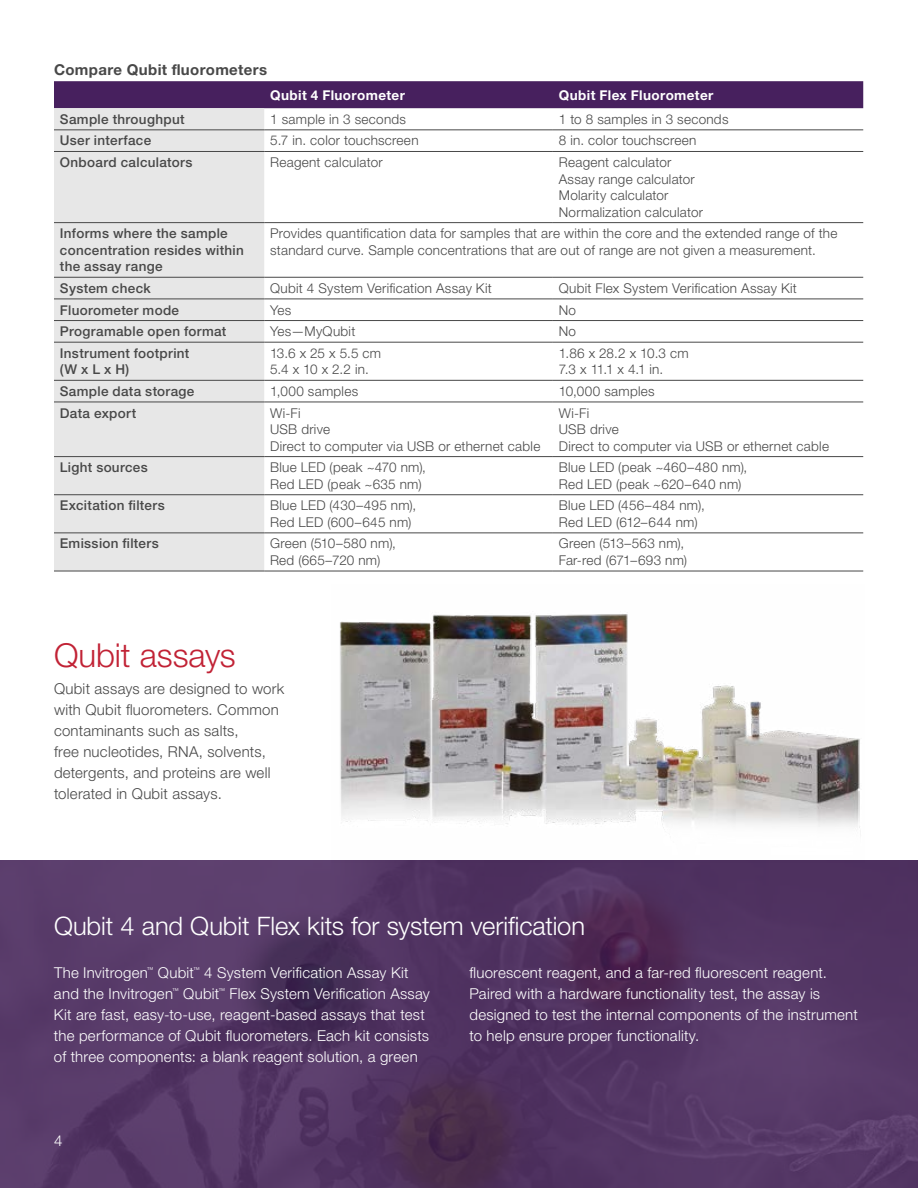
<style>
.page{position:relative;width:918px;height:1188px;background:#fff}
.page>*{position:absolute;margin:0;border:0;box-sizing:border-box;transform-origin:0 0}
.t1{font:300 33px "Helvetica Neue LTW1 G";letter-spacing:-.005em;color:#c12235}
.t2{font:300 25.5px "Helvetica Neue LTW1 G";letter-spacing:-.005em;color:#fff}
.t3{font:300 15px/21px "Helvetica Neue LTW1 G";letter-spacing:.015em;color:#fff}
.t4{font:300 15px/21px "Helvetica Neue LTW1 G";letter-spacing:.015em;color:#484848}
.t5{font:700 15px "Helvetica Neue LTW1 G";letter-spacing:.025em;color:#484848}
.t6{font:300 13.5px/16.5px "Helvetica Neue LTW1 G";letter-spacing:.02em;color:#484848}
.t7{font:500 13.5px/16.5px "Helvetica Neue LTW1 G";letter-spacing:.025em;color:#484848}
.t8{font:700 13.5px "Helvetica Neue LTW1 G";letter-spacing:.03em;color:#fff}
.t9{font:300 6.75px "Helvetica Neue LTW1 G";color:#fff}
</style>
<div class="page">
<svg style="left:0;top:860px;width:918px;height:328px;background:#533663"></svg>
<div style="left:54px;top:81px;width:809px;height:27px;background:#47205e"></div>
<div style="left:54px;top:108px;width:210px;height:463px;background:#e7e7e7"></div>
<hr style="left:54px;top:130px;width:210px;height:1px;background:#484848">
<hr style="left:264px;top:130px;width:289px;height:1px;background:#484848">
<hr style="left:553px;top:130px;width:310px;height:1px;background:#484848">
<hr style="left:54px;top:151px;width:210px;height:1px;background:#484848">
<hr style="left:264px;top:151px;width:289px;height:1px;background:#484848">
<hr style="left:553px;top:151px;width:310px;height:1px;background:#484848">
<hr style="left:54px;top:222px;width:210px;height:1px;background:#484848">
<hr style="left:264px;top:222px;width:289px;height:1px;background:#484848">
<hr style="left:553px;top:222px;width:310px;height:1px;background:#484848">
<hr style="left:54px;top:277px;width:210px;height:1px;background:#484848">
<hr style="left:264px;top:277px;width:289px;height:1px;background:#484848">
<hr style="left:553px;top:277px;width:310px;height:1px;background:#484848">
<hr style="left:54px;top:299px;width:210px;height:1px;background:#484848">
<hr style="left:264px;top:299px;width:289px;height:1px;background:#484848">
<hr style="left:553px;top:299px;width:310px;height:1px;background:#484848">
<hr style="left:54px;top:320px;width:210px;height:1px;background:#484848">
<hr style="left:264px;top:320px;width:289px;height:1px;background:#484848">
<hr style="left:553px;top:320px;width:310px;height:1px;background:#484848">
<hr style="left:54px;top:342px;width:210px;height:1px;background:#484848">
<hr style="left:264px;top:342px;width:289px;height:1px;background:#484848">
<hr style="left:553px;top:342px;width:310px;height:1px;background:#484848">
<hr style="left:54px;top:380px;width:210px;height:1px;background:#484848">
<hr style="left:264px;top:380px;width:289px;height:1px;background:#484848">
<hr style="left:553px;top:380px;width:310px;height:1px;background:#484848">
<hr style="left:54px;top:402px;width:210px;height:1px;background:#484848">
<hr style="left:264px;top:402px;width:289px;height:1px;background:#484848">
<hr style="left:553px;top:402px;width:310px;height:1px;background:#484848">
<hr style="left:54px;top:456px;width:210px;height:1px;background:#484848">
<hr style="left:264px;top:456px;width:289px;height:1px;background:#484848">
<hr style="left:553px;top:456px;width:310px;height:1px;background:#484848">
<hr style="left:54px;top:494px;width:210px;height:1px;background:#484848">
<hr style="left:264px;top:494px;width:289px;height:1px;background:#484848">
<hr style="left:553px;top:494px;width:310px;height:1px;background:#484848">
<hr style="left:54px;top:533px;width:210px;height:1px;background:#484848">
<hr style="left:264px;top:533px;width:289px;height:1px;background:#484848">
<hr style="left:553px;top:533px;width:310px;height:1px;background:#484848">
<hr style="left:54px;top:571px;width:210px;height:1px;background:#484848">
<hr style="left:264px;top:571px;width:289px;height:1px;background:#484848">
<hr style="left:553px;top:571px;width:310px;height:1px;background:#484848">
<img style="left:331px;top:614px;width:533px;height:248px">
<p class="t5" style="left:54px;top:61px;width:215px">Compare Qubit fluorometers</p>
<p class="t8" style="left:270px;top:86px;width:136px">Qubit 4 Fluorometer</p>
<p class="t8" style="left:559px;top:86px;width:156px">Qubit Flex Fluorometer</p>
<p class="t7" style="left:60px;top:111px;width:126px">Sample throughput</p>
<p class="t6" style="left:270px;top:111px;width:137px">1 sample in 3 seconds</p>
<p class="t6" style="left:559px;top:111px;width:171px">1 to 8 samples in 3 seconds</p>
<p class="t7" style="left:60px;top:132px;width:93px">User interface</p>
<p class="t6" style="left:270px;top:132px;width:150px">5.7 in. color touchscreen</p>
<p class="t6" style="left:559px;top:132px;width:139px">8 in. color touchscreen</p>
<p class="t7" style="left:60px;top:154px;width:134px">Onboard calculators</p>
<p class="t6" style="left:270px;top:154px;width:114px">Reagent calculator</p>
<p class="t6" style="left:559px;top:154px;width:146px">Reagent calculator<br>Assay range calculator<br>Molarity calculator<br>Normalization calculator</p>
<p class="t7" style="left:60px;top:225px;width:185px">Informs where the sample concentration resides within the assay range</p>
<p class="t6" style="left:270px;top:225px;width:569px">Provides quantification data for samples that are within the core and the extended range of the standard curve. Sample concentrations that are out of range are not given a measurement.</p>
<p class="t7" style="left:60px;top:280px;width:92px">System check</p>
<p class="t6" style="left:270px;top:280px;width:223px">Qubit 4 System Verification Assay Kit</p>
<p class="t6" style="left:559px;top:280px;width:240px">Qubit Flex System Verification Assay Kit</p>
<p class="t7" style="left:60px;top:301px;width:121px">Fluorometer mode</p>
<p class="t6" style="left:270px;top:301px;width:23px">Yes</p>
<p class="t6" style="left:559px;top:301px;width:19px">No</p>
<p class="t7" style="left:60px;top:323px;width:168px">Programable open format</p>
<p class="t6" style="left:270px;top:323px;width:87px">Yes—MyQubit</p>
<p class="t6" style="left:559px;top:323px;width:19px">No</p>
<p class="t7" style="left:60px;top:345px;width:131px">Instrument footprint (W x L x H)</p>
<p class="t6" style="left:270px;top:345px;width:112px">13.6 x 25 x 5.5 cm<br>5.4 x 10 x 2.2 in.</p>
<p class="t6" style="left:559px;top:345px;width:131px">1.86 x 28.2 x 10.3 cm<br>7.3 x 11.1 x 4.1 in.</p>
<p class="t7" style="left:60px;top:383px;width:136px">Sample data storage</p>
<p class="t6" style="left:270px;top:383px;width:90px">1,000 samples</p>
<p class="t6" style="left:559px;top:383px;width:97px">10,000 samples</p>
<p class="t7" style="left:60px;top:405px;width:78px">Data export</p>
<p class="t6" style="left:270px;top:404px;width:272px">Wi-Fi<br>USB drive<br>Direct to computer via USB or ethernet cable</p>
<p class="t6" style="left:559px;top:404px;width:272px">Wi-Fi<br>USB drive<br>Direct to computer via USB or ethernet cable</p>
<p class="t7" style="left:60px;top:459px;width:89px">Light sources</p>
<p class="t6" style="left:270px;top:459px;width:157px">Blue LED (peak ~470 nm),<br>Red LED (peak ~635 nm)</p>
<p class="t6" style="left:559px;top:459px;width:190px">Blue LED (peak ~460–480 nm),<br>Red LED (peak ~620–640 nm)</p>
<p class="t7" style="left:60px;top:497px;width:106px">Excitation filters</p>
<p class="t6" style="left:270px;top:497px;width:148px">Blue LED (430–495 nm),<br>Red LED (600–645 nm)</p>
<p class="t6" style="left:559px;top:497px;width:148px">Blue LED (456–484 nm),<br>Red LED (612–644 nm)</p>
<p class="t7" style="left:60px;top:535px;width:100px">Emission filters</p>
<p class="t6" style="left:270px;top:535px;width:127px">Green (510–580 nm),<br>Red (665–720 nm)</p>
<p class="t6" style="left:559px;top:535px;width:130px">Green (513–563 nm),<br>Far-red (671–693 nm)</p>
<h1 class="t1" style="left:54px;top:635px;width:183px">Qubit assays</h1>
<p class="t4" style="left:54px;top:678px;width:232px">Qubit assays are designed to work with Qubit fluorometers. Common contaminants such as salts,<br>free nucleotides, RNA, solvents, detergents, and proteins are well tolerated in Qubit assays.</p>
<h2 class="t2" style="left:54px;top:910px;width:533px">Qubit 4 and Qubit Flex kits for system verification</h2>
<p class="t3" style="left:54px;top:962px;width:95px">The Invitrogen</p>
<p class="t9" style="left:147px;top:965px;width:8px">™</p>
<p class="t3" style="left:158px;top:962px;width:38px">Qubit</p>
<p class="t9" style="left:193px;top:965px;width:8px">™</p>
<p class="t3" style="left:204px;top:962px;width:206px">4 System Verification Assay Kit</p>
<p class="t3" style="left:54px;top:983px;width:121px">and the Invitrogen</p>
<p class="t9" style="left:172px;top:986px;width:8px">™</p>
<p class="t3" style="left:183px;top:983px;width:38px">Qubit</p>
<p class="t9" style="left:219px;top:986px;width:8px">™</p>
<p class="t3" style="left:54px;top:983px;width:377px;text-indent:176px">Flex System Verification Assay Kit are fast, easy-to-use, reagent-based assays that test the performance of Qubit fluorometers. Each kit consists of three components: a blank reagent solution, a green</p>
<p class="t3" style="left:54px;top:1130px;width:10px">4</p>
<p class="t3" style="left:470px;top:962px;width:390px">fluorescent reagent, and a far-red fluorescent reagent.<br>Paired with a hardware functionality test, the assay is designed to test the internal components of the instrument to help ensure proper functionality.</p>
</div>
